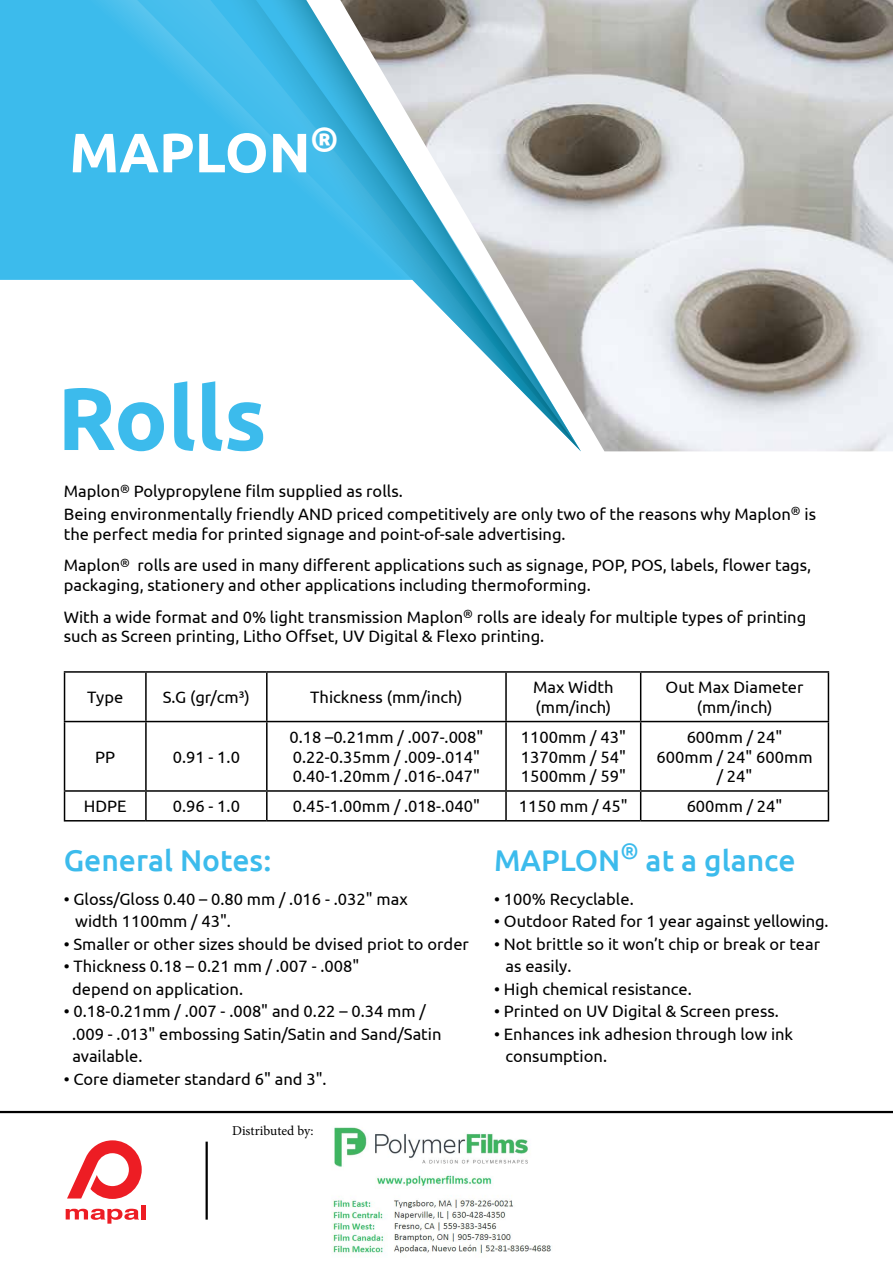
<style>
.page{position:relative;width:893px;height:1263px;background:#fff}
.page>*{position:absolute;margin:0;border:0;box-sizing:border-box;transform-origin:0 0}
.t1{font:700 88.5px "Ubuntu";color:#3cbbec}
.t2{font:700 55.5px "Ubuntu";color:#fff}
.t3{font:700 35.1px "Ubuntu";color:#fff}
.t4{font:500 30px "Ubuntu";color:#3cbbec}
.t5{font:500 22.5px "Ubuntu";color:#3cbbec}
.t6{font:16.5px/19.8px "Ubuntu";color:#000}
.t7{font:13.5px "Minion Pro";color:#000}
.t8{font:12px "Ubuntu";color:#000}
</style>
<div class="page">
<img style="left:581px;top:0;width:312px;height:451px">
<div style="left:0;top:0;width:116px;height:280px;background:#3cbbec"></div>
<svg style="left:116px;top:0;width:465px;height:451px"></svg>
<hr style="left:0;top:1111px;width:893px;height:2px;background:#000">
<hr style="left:64px;top:671px;width:82px;height:2px;background:#000">
<hr style="left:64px;top:673px;width:1px;height:48px;background:#000">
<hr style="left:146px;top:671px;width:121px;height:2px;background:#000">
<hr style="left:145px;top:673px;width:2px;height:48px;background:#000">
<hr style="left:267px;top:671px;width:239px;height:2px;background:#000">
<hr style="left:266px;top:673px;width:2px;height:48px;background:#000">
<hr style="left:506px;top:671px;width:135px;height:2px;background:#000">
<hr style="left:505px;top:673px;width:2px;height:48px;background:#000">
<hr style="left:641px;top:671px;width:188px;height:2px;background:#000">
<hr style="left:640px;top:673px;width:1px;height:48px;background:#000">
<hr style="left:828px;top:673px;width:1px;height:48px;background:#000">
<hr style="left:64px;top:721px;width:82px;height:1px;background:#000">
<hr style="left:64px;top:722px;width:1px;height:68px;background:#000">
<hr style="left:146px;top:721px;width:121px;height:1px;background:#000">
<hr style="left:145px;top:722px;width:2px;height:68px;background:#000">
<hr style="left:267px;top:721px;width:239px;height:1px;background:#000">
<hr style="left:266px;top:722px;width:2px;height:68px;background:#000">
<hr style="left:506px;top:721px;width:135px;height:1px;background:#000">
<hr style="left:505px;top:722px;width:2px;height:68px;background:#000">
<hr style="left:641px;top:721px;width:188px;height:1px;background:#000">
<hr style="left:640px;top:722px;width:1px;height:68px;background:#000">
<hr style="left:828px;top:722px;width:1px;height:68px;background:#000">
<hr style="left:64px;top:790px;width:82px;height:2px;background:#000">
<svg style="left:64px;top:792px;width:1px;height:28px"></svg>
<hr style="left:146px;top:790px;width:121px;height:2px;background:#000">
<hr style="left:145px;top:792px;width:2px;height:28px;background:#000">
<hr style="left:267px;top:790px;width:239px;height:2px;background:#000">
<hr style="left:266px;top:792px;width:2px;height:28px;background:#000">
<hr style="left:506px;top:790px;width:135px;height:2px;background:#000">
<hr style="left:505px;top:792px;width:2px;height:28px;background:#000">
<hr style="left:641px;top:790px;width:188px;height:2px;background:#000">
<svg style="left:640px;top:792px;width:1px;height:28px"></svg>
<svg style="left:828px;top:792px;width:1px;height:28px"></svg>
<hr style="left:64px;top:820px;width:82px;height:1px;background:#000">
<hr style="left:146px;top:820px;width:121px;height:1px;background:#000">
<hr style="left:267px;top:820px;width:239px;height:1px;background:#000">
<hr style="left:506px;top:820px;width:135px;height:1px;background:#000">
<hr style="left:641px;top:820px;width:188px;height:1px;background:#000">
<hr style="left:206px;top:1141px;width:2px;height:78px;background:#000">
<svg style="left:67px;top:1140px;width:75px;height:59px"></svg>
<svg style="left:66px;top:1209px;width:73px;height:15px"></svg>
<hr style="left:142px;top:1205px;width:4px;height:14px;background:#ed1d24">
<img style="left:333px;top:1127px;width:218px;height:127px">
<h3 class="t3" style="left:311px;top:118px;width:29px">R</h3>
<h2 class="t2" style="left:69px;top:119px;width:243px">MAPLON</h2>
<h1 class="t1" style="left:57px;top:365px;width:211px">Rolls</h1>
<p class="t8" style="left:120px;top:481px;width:11px">®</p>
<p class="t6" style="left:134px;top:481px;width:271px">Polypropylene film supplied as rolls.</p>
<p class="t6" style="left:64px;top:481px;width:58px">Maplon</p>
<p class="t8" style="left:791px;top:504px;width:11px">®</p>
<p class="t6" style="left:64px;top:504px;width:729px">Being environmentally friendly AND priced competitively are only two of the reasons why Maplon the perfect media for printed signage and point-of-sale advertising.</p>
<p class="t6" style="left:138px;top:555px;width:675px">rolls are used in many different applications such as signage, POP, POS, labels, flower tags,</p>
<p class="t6" style="left:804px;top:504px;width:13px">is</p>
<p class="t8" style="left:120px;top:555px;width:11px">®</p>
<p class="t6" style="left:64px;top:555px;width:528px">Maplon<br>packaging, stationery and other applications including thermoforming.</p>
<p class="t6" style="left:477px;top:606px;width:331px">rolls are idealy for multiple types of printing</p>
<p class="t8" style="left:463px;top:606px;width:11px">®</p>
<p class="t6" style="left:64px;top:606px;width:482px">With a wide format and 0% light transmission Maplon<br>such as Screen printing, Litho Offset, UV Digital &amp; Flexo printing.</p>
<p class="t6" style="left:87px;top:687px;width:38px">Type</p>
<p class="t6" style="left:163px;top:687px;width:89px">G.S (gr/cm )³</p>
<p class="t6" style="left:310px;top:687px;width:154px">Thickness (mm/inch)</p>
<p class="t6" style="left:533px;top:677px;width:82px">Max Width</p>
<p class="t6" style="left:535px;top:697px;width:77px">(mm/inch(</p>
<p class="t6" style="left:665px;top:677px;width:140px;text-align:center">Out Max Diameter (mm/inch(</p>
<p class="t6" style="left:95px;top:746px;width:22px">PP</p>
<p class="t6" style="left:84px;top:796px;width:44px">HDPE</p>
<p class="t6" style="left:173px;top:746px;width:69px">0.91 - 1.0</p>
<p class="t6" style="left:173px;top:796px;width:69px">0.96 - 1.0</p>
<p class="t6" style="left:289px;top:726px;width:196px">0.18 –0.21mm / .007-.008"<br>0.22-0.35mm / .009-.014"<br>0.40-1.20mm / .016-.047"</p>
<p class="t6" style="left:521px;top:726px;width:107px;text-align:justify">1100mm / 43" 1370mm / 54" 1500mm / 59"</p>
<p class="t6" style="left:657px;top:726px;width:157px;text-align:center">600mm / 24"<br>600mm / 24" 600mm / 24"</p>
<p class="t6" style="left:687px;top:796px;width:97px">600mm / 24"</p>
<p class="t6" style="left:293px;top:796px;width:189px">0.45-1.00mm / .018-.040"</p>
<p class="t6" style="left:519px;top:796px;width:110px">1150 mm / 45"</p>
<h3 class="t4" style="left:64px;top:842px;width:209px">General Notes:</h3>
<p class="t6" style="left:75px;top:887px;width:334px;line-height:22.5px;text-indent:-11px">• Gloss/Gloss 0.40 – 0.80 mm / .016 - .032" max width 1100mm / 43 ."</p>
<p class="t6" style="left:64px;top:933px;width:407px">• Smaller or other sizes should be dvised priot to order</p>
<p class="t6" style="left:72px;top:954px;width:289px;line-height:22.5px;text-indent:-8px">• Thickness 0.18 – 0.21 mm / .007 - .008" depend on application.</p>
<p class="t6" style="left:72px;top:999px;width:371px;line-height:22.5px;text-indent:-8px">• 0.18-0.21mm / .007 - .008" and 0.22 – 0.34 mm / .009 - .013" embossing Satin/Satin and Sand/Satin available.</p>
<p class="t6" style="left:64px;top:1068px;width:264px">• Core diameter standard 6" and . "3</p>
<p class="t7" style="left:232px;top:1122px;width:83px">Distributed by:</p>
<h3 class="t5" style="left:620px;top:837px;width:20px">®</h3>
<h3 class="t4" style="left:646px;top:842px;width:151px">at a glance</h3>
<h3 class="t4" style="left:494px;top:842px;width:128px">MAPLON</h3>
<p class="t6" style="left:494px;top:888px;width:141px">• 100% Recyclable.</p>
<p class="t6" style="left:494px;top:911px;width:336px">• Outdoor Rated for 1 year against yellowing.</p>
<p class="t6" style="left:506px;top:932px;width:316px;line-height:22.5px;text-indent:-11px">• Not brittle so it won t’ chip or break or tear as easily.</p>
<p class="t6" style="left:494px;top:978px;width:199px">• High chemical resistance.</p>
<p class="t6" style="left:494px;top:1001px;width:286px">• Printed on UV Digital &amp; Screen press.</p>
<p class="t6" style="left:506px;top:1022px;width:289px;line-height:22.5px;text-indent:-11px">• Enhances ink adhesion through low ink consumption.</p>
</div>
